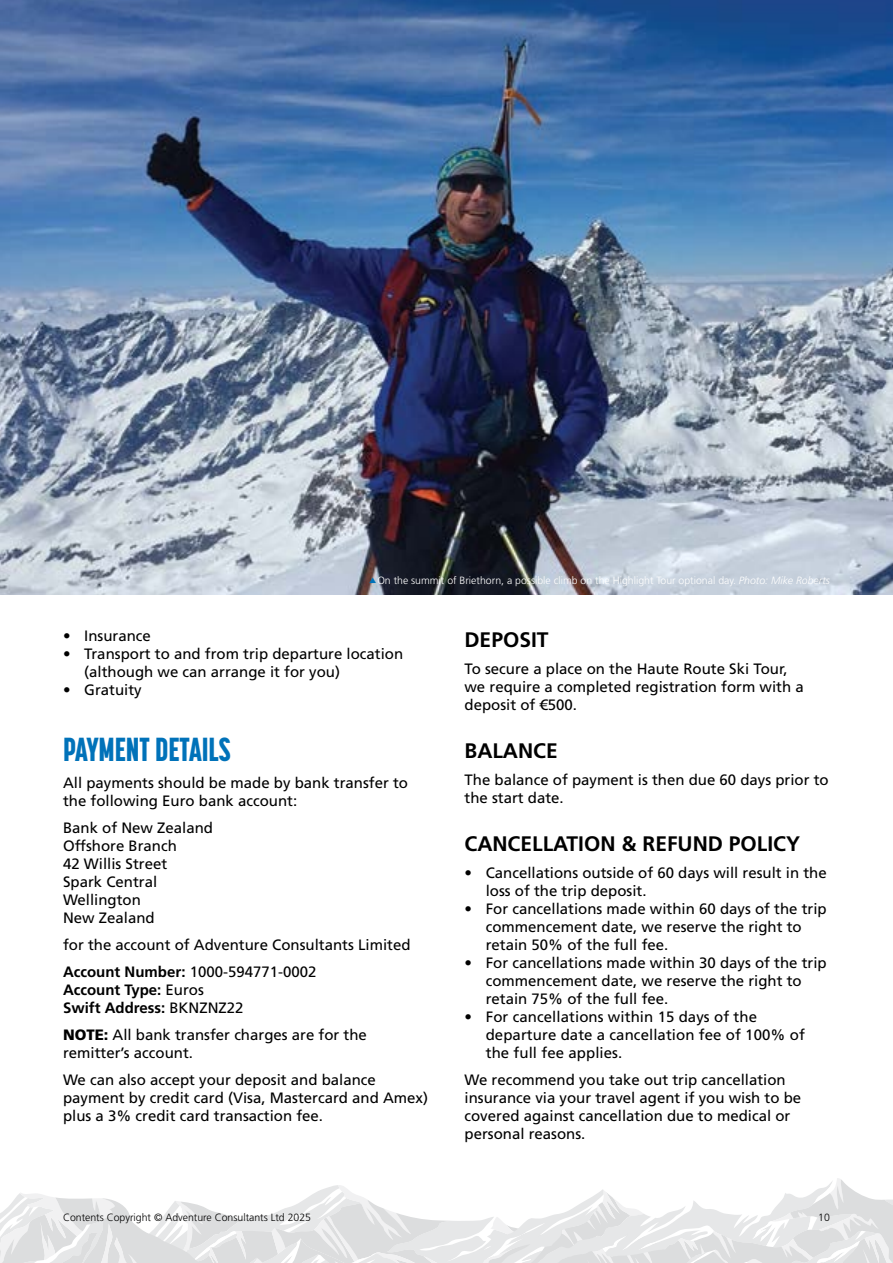
<style>
.page{position:relative;width:893px;height:1263px;background:#fff}
.page>*{position:absolute;margin:0;border:0;box-sizing:border-box;transform-origin:0 0}
.t1{font:800 33px "Korolev Compressed";color:#0072b9}
.t2{font:700 21px "Frutiger LT Std";color:#000}
.t3{font:15px/18px "Frutiger LT Std";color:#000}
.t4{font:700 15px/18px "Frutiger LT Std";color:#000}
.t5{font:300 10.5px "Frutiger LT Std";color:#fff}
.t6{font:300 10.5px "Frutiger LT Std";color:#000}
.s1{font-style:italic}
.s2{font-weight:700}
.s3{font-weight:400}
.s4{font-weight:900}
</style>
<div class="page">
<svg style="left:0;top:1178px;width:893px;height:85px"></svg>
<img style="left:0;top:0;width:893px;height:594px">
<svg style="left:369px;top:577px;width:7px;height:6px"></svg>
<p class="t5" style="left:377px;top:575px;width:454px">On the summit of Briethorn, a possible climb on the Highlight Tour optional day. <span class="s1">Photo: Mike Roberts</span></p>
<p class="t3" style="left:63px;top:627px;width:89px">• Insurance</p>
<p class="t3" style="left:84px;top:645px;width:320px;text-indent:-21px">• Transport to and from trip departure location (although we can arrange it for you)</p>
<p class="t3" style="left:63px;top:681px;width:80px">• Gratuity</p>
<h1 class="t1" style="left:63px;top:730px;width:169px">PAYMENT DETAILS</h1>
<p class="t3" style="left:63px;top:774px;width:347px">All payments should be made by bank transfer to the following Euro bank account:</p>
<p class="t3" style="left:63px;top:819px;width:152px">Bank of New Zealand<br>Offshore Branch<br>42 Willis Street<br>Spark Central<br>Wellington<br>New Zealand</p>
<p class="t3" style="left:63px;top:932px;width:349px;line-height:27px">for the account of Adventure Consultants Limited<br><span class="s2">Account Number:</span> 1000-594771-0002</p>
<p class="t4" style="left:63px;top:981px;width:182px">Account Type: <span class="s3">Euros<br></span>Swift Address: <span class="s3">BKNZNZ22</span></p>
<p class="t3" style="left:63px;top:1026px;width:305px"><span class="s4">NOTE:</span> All bank transfer charges are for the remitter’s account.</p>
<p class="t3" style="left:63px;top:1071px;width:367px">We can also accept your deposit and balance payment by credit card (Visa, Mastercard and Amex) plus a 3% credit card transaction fee.</p>
<h2 class="t2" style="left:464px;top:628px;width:86px">DEPOSIT</h2>
<p class="t3" style="left:464px;top:660px;width:341px">To secure a place on the Haute Route Ski Tour, we require a completed registration form with a deposit of €500.</p>
<h2 class="t2" style="left:464px;top:738px;width:95px">BALANCE</h2>
<p class="t3" style="left:464px;top:771px;width:366px">The balance of payment is then due 60 days prior to the start date.</p>
<h2 class="t2" style="left:464px;top:831px;width:337px">CANCELLATION &amp; REFUND POLICY</h2>
<p class="t3" style="left:486px;top:863px;width:342px;text-indent:-21px">• Cancellations outside of 60 days will result in the loss of the trip deposit.</p>
<p class="t3" style="left:486px;top:899px;width:342px;text-indent:-21px">• For cancellations made within 60 days of the trip commencement date, we reserve the right to retain 50% of the full fee.</p>
<p class="t3" style="left:486px;top:953px;width:342px;text-indent:-21px">• For cancellations made within 30 days of the trip commencement date, we reserve the right to retain 75% of the full fee.</p>
<p class="t3" style="left:486px;top:1007px;width:321px;text-indent:-21px">• For cancellations within 15 days of the departure date a cancellation fee of 100% of the full fee applies.</p>
<p class="t3" style="left:464px;top:1070px;width:338px">We recommend you take out trip cancellation insurance via your travel agent if you wish to be covered against cancellation due to medical or personal reasons.</p>
<p class="t6" style="left:63px;top:1211px;width:250px">Contents Copyright © Adventure Consultants Ltd 2025</p>
<p class="t6" style="left:818px;top:1211px;width:13px">10</p>
</div>
